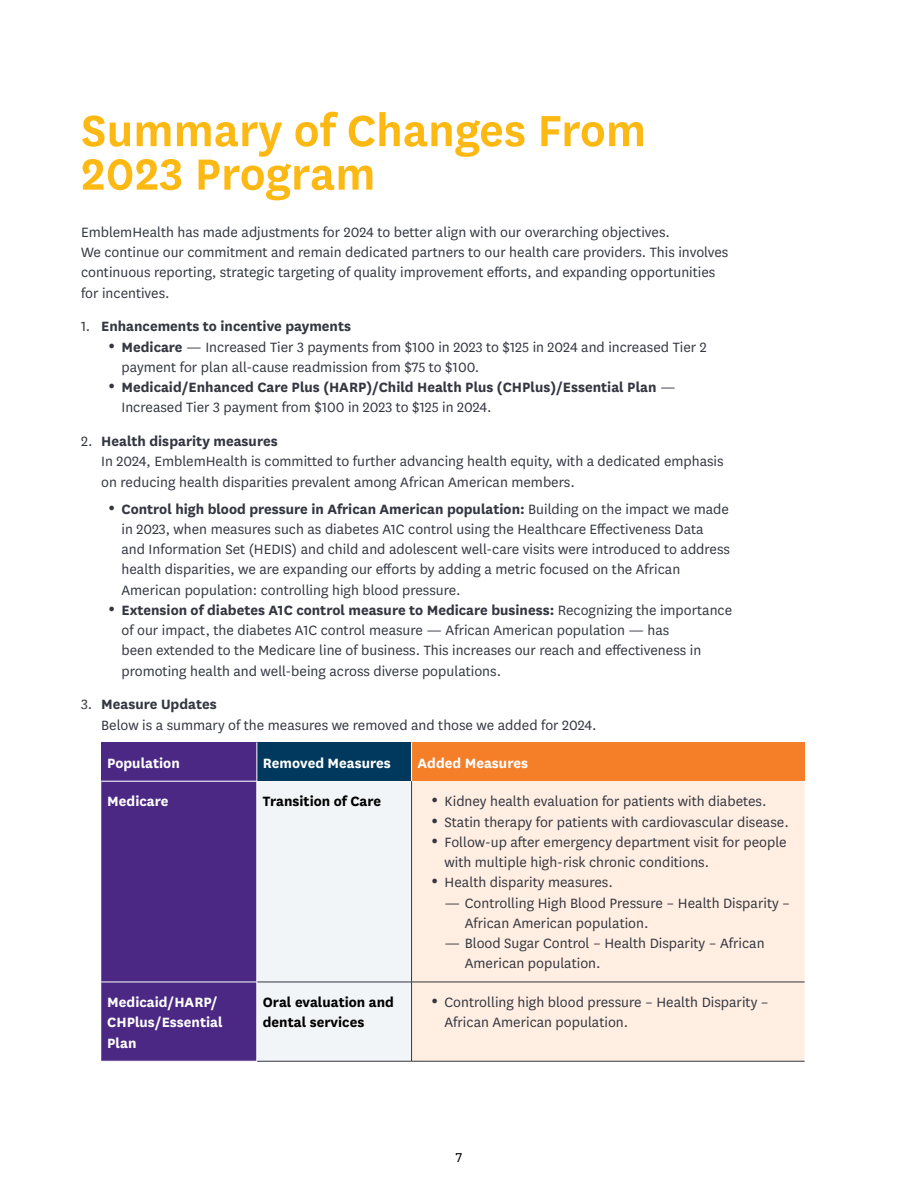
<style>
.page{position:relative;width:918px;height:1188px;background:#fff}
.page>*{position:absolute;margin:0;border:0;box-sizing:border-box;transform-origin:0 0}
.Header_1{font:600 51px/43.5px "National";color:#fdb913}
.Body_Copy_10_5_13_5{font:15.75px/20.2px "National";color:#343741}
.List_Paragraph{font:700 15.75px/20.2px "National";color:#343741}
.Paragraph_Indent{font:15.75px/20.2px "National";color:#343741}
.Table_Text{font:700 15.75px/20.2px "National";color:#fff}
.List_Paragraph-2{font:15.75px/20.2px "National";color:#343741}
.Table_Text-2{font:700 15.75px/20.2px "National";color:#000}
.t1{font:15px "National";color:#000}
.s1{font-weight:400}
.s2{font-weight:700}
</style>
<div class="page">
<div style="left:101px;top:742px;width:156px;height:39px;background:#4b2884"></div>
<div style="left:257px;top:742px;width:155px;height:39px;background:#00395d"></div>
<div style="left:412px;top:742px;width:393px;height:39px;background:#f57e29"></div>
<div style="left:101px;top:782px;width:156px;height:279px;background:#4b2884"></div>
<div style="left:258px;top:781px;width:153px;height:280px;background:#f2f5f7"></div>
<div style="left:412px;top:781px;width:393px;height:280px;background:#ffeee1"></div>
<hr style="left:411px;top:781px;width:1px;height:201px;background:#333740">
<hr style="left:257px;top:982px;width:155px;height:1px;background:#333740">
<hr style="left:412px;top:982px;width:393px;height:1px;background:#333740">
<hr style="left:411px;top:982px;width:1px;height:79px;background:#333740">
<hr style="left:257px;top:1061px;width:155px;height:1px;background:#333740">
<hr style="left:412px;top:1061px;width:393px;height:1px;background:#333740">
<hr style="left:101px;top:982px;width:156px;height:1px;background:#fff">
<hr style="left:411px;top:742px;width:1px;height:39px;background:#fff">
<hr style="left:257px;top:742px;width:1px;height:39px;background:#fff">
<hr style="left:257px;top:982px;width:1px;height:79px;background:#fff">
<p class="Header_1" style="left:81px;top:105px;width:567px">Summary of Changes From<br>2023 Program</p>
<p class="Body_Copy_10_5_13_5" style="left:81px;top:221px;width:649px">EmblemHealth has made adjustments for 2024 to better align with our overarching objectives.<br>We continue our commitment and remain dedicated partners to our health care providers. This involves continuous reporting, strategic targeting of quality improvement efforts, and expanding opportunities for incentives.</p>
<p class="List_Paragraph" style="left:81px;top:315px;width:272px"><span class="s1">1.</span> Enhancements to incentive payments</p>
<p class="Body_Copy_10_5_13_5" style="left:122px;top:336px;width:587px;text-indent:-14px">• <span class="s2">Medicare</span> — Increased Tier 3 payments from $100 in 2023 to $125 in 2024 and increased Tier 2 payment for plan all-cause readmission from $75 to $100.</p>
<p class="List_Paragraph" style="left:122px;top:376px;width:556px;text-indent:-14px">• Medicaid/Enhanced Care Plus (HARP)/Child Health Plus (CHPlus)/Essential Plan <span class="s1">—<br>Increased Tier 3 payment from $100 in 2023 to $125 in 2024.</span></p>
<p class="List_Paragraph" style="left:81px;top:430px;width:198px"><span class="s1">2.</span> Health disparity measures</p>
<p class="Paragraph_Indent" style="left:101px;top:451px;width:624px">In 2024, EmblemHealth is committed to further advancing health equity, with a dedicated emphasis on reducing health disparities prevalent among African American members.</p>
<p class="Body_Copy_10_5_13_5" style="left:122px;top:498px;width:610px;text-indent:-14px">• <span class="s2">Control high blood pressure in African American population:</span> Building on the impact we made in 2023, when measures such as diabetes A1C control using the Healthcare Effectiveness Data and Information Set (HEDIS) and child and adolescent well-care visits were introduced to address health disparities, we are expanding our efforts by adding a metric focused on the African American population: controlling high blood pressure.</p>
<p class="Body_Copy_10_5_13_5" style="left:122px;top:599px;width:612px;text-indent:-14px">• <span class="s2">Extension of diabetes A1C control measure to Medicare business:</span> Recognizing the importance of our impact, the diabetes A1C control measure — African American population — has<br>been extended to the Medicare line of business. This increases our reach and effectiveness in promoting health and well-being across diverse populations.</p>
<p class="List_Paragraph-2" style="left:101px;top:694px;width:497px;text-indent:-20px">3. <span class="s2">Measure Updates<br></span>Below is a summary of the measures we removed and those we added for 2024.</p>
<p class="Table_Text" style="left:107px;top:752px;width:74px">Population</p>
<p class="Table_Text" style="left:263px;top:752px;width:130px">Removed Measures</p>
<p class="Table_Text" style="left:418px;top:752px;width:112px">Added Measures</p>
<p class="Table_Text" style="left:107px;top:790px;width:63px">Medicare</p>
<p class="Table_Text-2" style="left:263px;top:790px;width:120px">Transition of Care</p>
<p class="Body_Copy_10_5_13_5" style="left:431px;top:791px;width:337px">• Kidney health evaluation for patients with diabetes.</p>
<p class="Body_Copy_10_5_13_5" style="left:431px;top:811px;width:359px">• Statin therapy for patients with cardiovascular disease.</p>
<p class="Body_Copy_10_5_13_5" style="left:445px;top:831px;width:344px;text-indent:-14px">• Follow-up after emergency department visit for people with multiple high-risk chronic conditions.</p>
<p class="Body_Copy_10_5_13_5" style="left:431px;top:872px;width:183px">• Health disparity measures.</p>
<p class="Body_Copy_10_5_13_5" style="left:465px;top:892px;width:327px;text-indent:-20px">— Controlling High Blood Pressure – Health Disparity –<br>African American population.</p>
<p class="Body_Copy_10_5_13_5" style="left:465px;top:933px;width:301px;text-indent:-20px">— Blood Sugar Control – Health Disparity – African<br>American population.</p>
<p class="Table_Text" style="left:107px;top:991px;width:117px">Medicaid/HARP/<br>CHPlus/Essential<br>Plan</p>
<p class="Table_Text-2" style="left:263px;top:991px;width:133px">Oral evaluation and dental services</p>
<p class="Body_Copy_10_5_13_5" style="left:445px;top:992px;width:326px;text-indent:-14px">• Controlling high blood pressure – Health Disparity –<br>African American population.</p>
<p class="t1" style="left:456px;top:1148px;width:8px">7</p>
</div>
